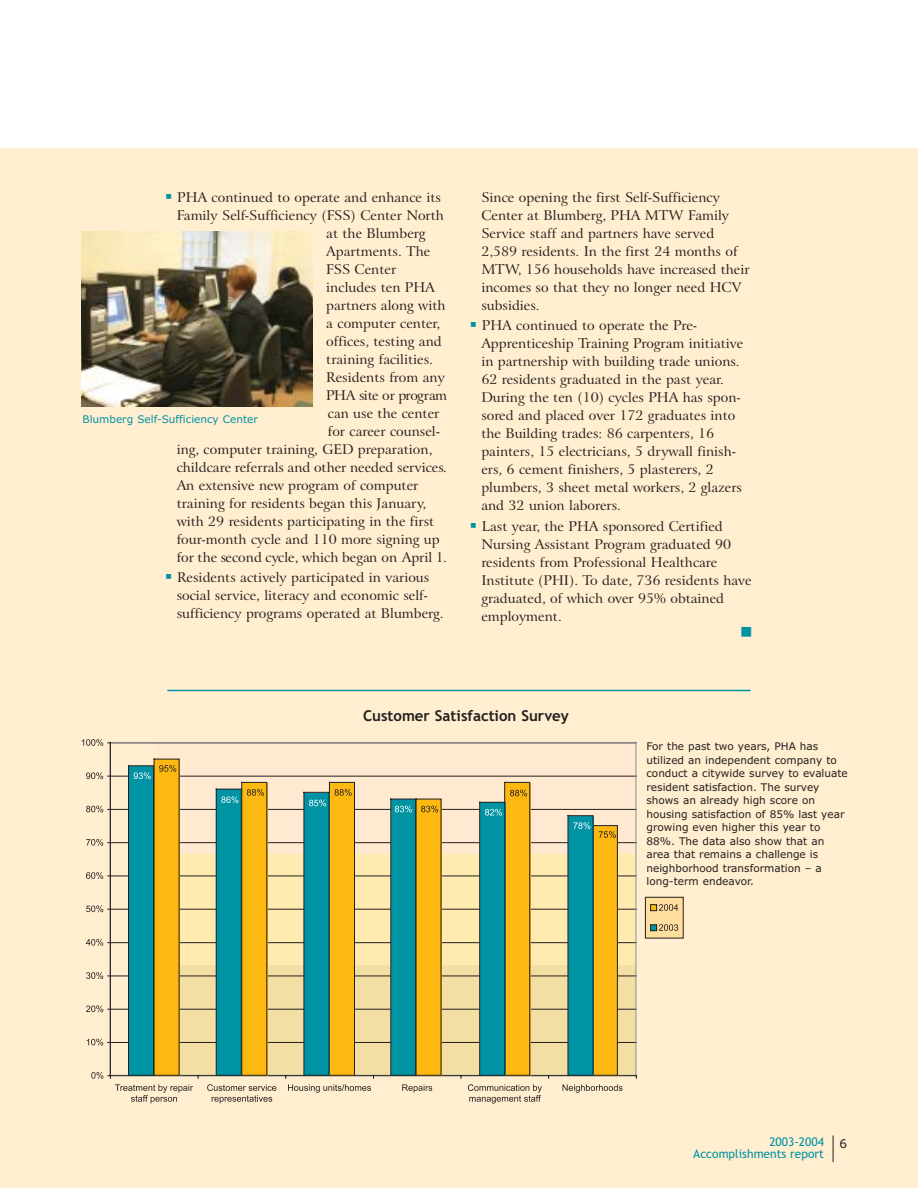
<style>
.page{position:relative;width:918px;height:1188px;background:#fff}
.page>*{position:absolute;margin:0;border:0;box-sizing:border-box;transform-origin:0 0}
.t1{font:700 15px "Trebuchet MS";color:#231f1f}
.t2{font:13.5px/18px "Arrus BT";color:#231f1f}
.t3{font:13.5px "Arrus BT";letter-spacing:-.04em;color:#231f1f}
.t4{font:12px "Trebuchet MS";color:#0093a4}
.t5{font:12px "Verdana";color:#231f1f}
.t6{font:10.5px/13.5px "Verdana";color:#231f1f}
.t7{font:10.5px "Verdana";color:#0093a4}
.t8{font:10.5px "Zapf Dingbats IT Cby BT";color:#0093a4}
</style>
<div class="page">
<div style="left:0;top:148px;width:918px;height:1040px;background:#ffeecf"></div>
<svg style="left:833px;top:1136px;width:1px;height:26px"></svg>
<img style="left:81px;top:232px;width:232px;height:175px">
<svg style="left:109px;top:742px;width:528px;height:334px"></svg>
<hr style="left:110px;top:743px;width:1px;height:333px;background:#231f1f">
<hr style="left:110px;top:1075px;width:526px;height:1px;background:#231f1f">
<div style="left:154px;top:760px;width:26px;height:316px;background:#fdb812"></div>
<svg style="left:159px;top:765px;width:17px;height:7px"></svg>
<div style="left:242px;top:783px;width:25px;height:293px;background:#fdb812"></div>
<svg style="left:247px;top:789px;width:17px;height:7px"></svg>
<div style="left:330px;top:783px;width:25px;height:293px;background:#fdb812"></div>
<div style="left:329px;top:782px;width:26px;height:294px;border:1px solid #231f1f"></div>
<svg style="left:335px;top:789px;width:17px;height:7px"></svg>
<div style="left:416px;top:799px;width:25px;height:277px;background:#fdb812"></div>
<svg style="left:421px;top:806px;width:17px;height:6px"></svg>
<div style="left:505px;top:783px;width:25px;height:293px;background:#fdb812"></div>
<div style="left:504px;top:782px;width:26px;height:294px;border:1px solid #231f1f"></div>
<svg style="left:510px;top:790px;width:17px;height:6px"></svg>
<div style="left:593px;top:826px;width:25px;height:250px;background:#fdb812"></div>
<div style="left:592px;top:825px;width:26px;height:251px;border:1px solid #231f1f"></div>
<svg style="left:599px;top:831px;width:17px;height:7px"></svg>
<div style="left:129px;top:766px;width:25px;height:310px;background:#0093a4"></div>
<div style="left:128px;top:765px;width:26px;height:311px;border:1px solid #231f1f"></div>
<svg style="left:134px;top:772px;width:17px;height:7px"></svg>
<div style="left:217px;top:790px;width:25px;height:286px;background:#0093a4"></div>
<div style="left:216px;top:789px;width:26px;height:287px;border:1px solid #231f1f"></div>
<svg style="left:221px;top:796px;width:17px;height:7px"></svg>
<div style="left:304px;top:793px;width:25px;height:283px;background:#0093a4"></div>
<svg style="left:309px;top:800px;width:17px;height:6px"></svg>
<div style="left:391px;top:799px;width:25px;height:277px;background:#0093a4"></div>
<div style="left:390px;top:799px;width:26px;height:277px;border:1px solid #231f1f"></div>
<svg style="left:395px;top:806px;width:17px;height:6px"></svg>
<div style="left:480px;top:803px;width:25px;height:273px;background:#0093a4"></div>
<div style="left:479px;top:802px;width:26px;height:274px;border:1px solid #231f1f"></div>
<svg style="left:485px;top:809px;width:17px;height:7px"></svg>
<div style="left:568px;top:816px;width:25px;height:260px;background:#0093a4"></div>
<svg style="left:573px;top:822px;width:17px;height:7px"></svg>
<svg style="left:87px;top:1039px;width:23px;height:7px"></svg>
<svg style="left:86px;top:1005px;width:24px;height:7px"></svg>
<svg style="left:86px;top:972px;width:24px;height:7px"></svg>
<svg style="left:86px;top:939px;width:24px;height:7px"></svg>
<svg style="left:86px;top:905px;width:24px;height:7px"></svg>
<svg style="left:86px;top:872px;width:24px;height:7px"></svg>
<svg style="left:86px;top:839px;width:24px;height:7px"></svg>
<svg style="left:86px;top:806px;width:24px;height:6px"></svg>
<svg style="left:86px;top:772px;width:24px;height:7px"></svg>
<svg style="left:82px;top:739px;width:28px;height:7px"></svg>
<svg style="left:91px;top:1072px;width:108px;height:31px"></svg>
<svg style="left:207px;top:1084px;width:69px;height:19px"></svg>
<svg style="left:288px;top:1084px;width:83px;height:9px"></svg>
<svg style="left:402px;top:1084px;width:30px;height:9px"></svg>
<svg style="left:468px;top:1084px;width:74px;height:20px"></svg>
<svg style="left:563px;top:1084px;width:60px;height:9px"></svg>
<div style="left:646px;top:898px;width:37px;height:40px;background:#ffde9e"></div>
<div style="left:645px;top:897px;width:38px;height:41px;border:1px solid #231f1f"></div>
<div style="left:650px;top:904px;width:7px;height:7px;border:1px solid #231f1f"></div>
<svg style="left:651px;top:904px;width:27px;height:7px"></svg>
<div style="left:650px;top:924px;width:7px;height:7px;border:1px solid #231f1f"></div>
<svg style="left:651px;top:924px;width:27px;height:7px"></svg>
<hr style="left:167px;top:690px;width:584px;height:1px;background:#0093a4">
<p class="t2" style="left:166px;top:190px;width:276px"><sup>■</sup> PHA continued to operate and enhance its</p>
<p class="t2" style="left:177px;top:208px;width:269px">Family Self-Sufficiency (FSS) Center North</p>
<p class="t2" style="left:326px;top:226px;width:101px">at the Blumberg</p>
<p class="t2" style="left:326px;top:244px;width:105px">Apartments. The</p>
<p class="t2" style="left:326px;top:262px;width:71px">FSS Center</p>
<p class="t2" style="left:326px;top:280px;width:110px">includes ten PHA</p>
<p class="t2" style="left:326px;top:298px;width:121px">partners along with</p>
<p class="t2" style="left:326px;top:316px;width:115px">a computer center,</p>
<p class="t2" style="left:326px;top:334px;width:117px">offices, testing and</p>
<p class="t2" style="left:326px;top:352px;width:108px">training facilities.</p>
<p class="t2" style="left:326px;top:370px;width:120px">Residents from any</p>
<p class="t3" style="left:326px;top:390px;width:122px">PHA site or program</p>
<p class="t2" style="left:328px;top:406px;width:113px">can use the center</p>
<p class="t2" style="left:328px;top:424px;width:114px">for career counsel-</p>
<p class="t2" style="left:177px;top:442px;width:257px">ing, computer training, GED preparation,</p>
<p class="t2" style="left:177px;top:460px;width:272px">childcare referrals and other needed services.</p>
<p class="t2" style="left:177px;top:478px;width:243px">An extensive new program of computer</p>
<p class="t2" style="left:177px;top:496px;width:251px">training for residents began this January,</p>
<p class="t2" style="left:177px;top:514px;width:259px">with 29 residents participating in the first</p>
<p class="t2" style="left:177px;top:532px;width:265px">four-month cycle and 110 more signing up</p>
<p class="t2" style="left:177px;top:550px;width:272px">for the second cycle, which began on April 1.</p>
<p class="t2" style="left:177px;top:570px;width:268px;text-indent:-10px"><sup>■</sup> Residents actively participated in various social service, literacy and economic self&shy;sufficiency programs operated at Blumberg.</p>
<p class="t7" style="left:83px;top:415px;width:177px">Blumberg Self-Sufficiency Center</p>
<p class="t2" style="left:481px;top:190px;width:270px">Since opening the first Self-Sufficiency Center at Blumberg, PHA MTW Family Service staff and partners have served 2,589 residents. In the first 24 months of MTW, 156 households have increased their incomes so that they no longer need HCV subsidies.</p>
<p class="t2" style="left:481px;top:318px;width:264px;text-indent:-10px"><sup>■</sup> PHA continued to operate the Pre-Apprenticeship Training Program initiative in partnership with building trade unions.<br>62 residents graduated in the past year.<br>During the ten (10) cycles PHA has spon&shy;sored and placed over 172 graduates into the Building trades: 86 carpenters, 16 painters, 15 electricians, 5 drywall finish&shy;ers, 6 cement finishers, 5 plasterers, 2 plumbers, 3 sheet metal workers, 2 glazers and 32 union laborers.</p>
<p class="t2" style="left:481px;top:519px;width:272px;text-indent:-10px"><sup>■</sup> Last year, the PHA sponsored Certified Nursing Assistant Program graduated 90 residents from Professional Healthcare Institute (PHI). To date, 736 residents have graduated, of which over 95% obtained employment.</p>
<p class="t8" style="left:741px;top:628px;width:12px">■</p>
<p class="t1" style="left:363px;top:709px;width:207px">Customer Satisfaction Survey</p>
<p class="t6" style="left:647px;top:741px;width:203px">For the past two years, PHA has utilized an independent company to conduct a citywide survey to evaluate resident satisfaction. The survey shows an already high score on housing satisfaction of 85% last year growing even higher this year to<br>88%. The data also show that an area that remains a challenge is neighborhood transformation – a long-term endeavor.</p>
<p class="t4" style="left:769px;top:1137px;width:56px">2003-2004</p>
<p class="t5" style="left:840px;top:1139px;width:9px">6</p>
<p class="t4" style="left:693px;top:1149px;width:132px">Accomplishments report</p>
</div>
